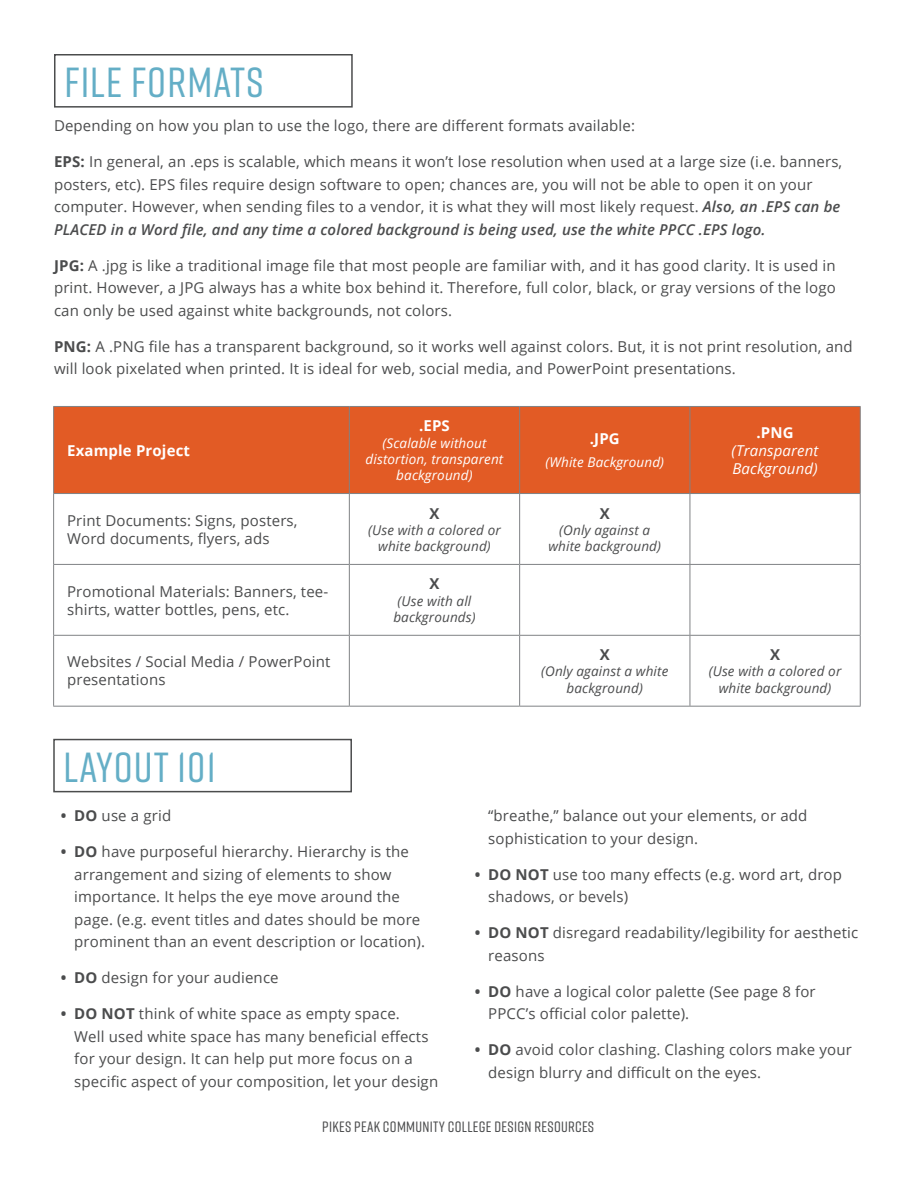
<style>
.page{position:relative;width:918px;height:1188px;background:#fff}
.page>*{position:absolute;margin:0;border:0;box-sizing:border-box;transform-origin:0 0}
.t1{font:500 42px "Rift";letter-spacing:.025em;color:#64aec6}
.Body_Copy{font:15px/22.5px "Open Sans";letter-spacing:.01em;color:#4b4c4d}
.t2{font:500 15px "Rift Soft";letter-spacing:.02em;color:#4b4c4d}
.Body_Copy-2{font:700 15px "Open Sans";letter-spacing:.01em;color:#fff}
.Body_Copy-3{font:italic 15px/18px "Open Sans";letter-spacing:.01em;color:#fff}
.Body_Copy-4{font:700 15px "Open Sans";color:#4b4c4d}
.Body_Copy-5{font:italic 13.5px/16.2px "Open Sans";letter-spacing:.01em;color:#4b4c4d;text-align:center}
.Body_Copy-6{font:italic 13.5px/16.2px "Open Sans";letter-spacing:.01em;color:#fff;text-align:center}
.s1{font-weight:700}
.s2{font-weight:600;font-style:italic}
</style>
<div class="page">
<div style="left:54px;top:54px;width:299px;height:54px;border:2px solid #4b4c4d"></div>
<div style="left:53px;top:739px;width:299px;height:53px;border:2px solid #4b4c4d"></div>
<div style="left:54px;top:407px;width:806px;height:86px;background:#e25b25"></div>
<hr style="left:53px;top:406px;width:296px;height:1px;background:#808285">
<hr style="left:53px;top:407px;width:1px;height:86px;background:#808285">
<hr style="left:349px;top:406px;width:171px;height:1px;background:#808285">
<hr style="left:349px;top:407px;width:1px;height:86px;background:#808285">
<hr style="left:520px;top:406px;width:170px;height:1px;background:#808285">
<hr style="left:519px;top:407px;width:1px;height:86px;background:#808285">
<hr style="left:690px;top:406px;width:171px;height:1px;background:#808285">
<hr style="left:690px;top:407px;width:1px;height:86px;background:#808285">
<hr style="left:860px;top:407px;width:1px;height:86px;background:#808285">
<hr style="left:53px;top:493px;width:296px;height:1px;background:#808285">
<hr style="left:53px;top:494px;width:1px;height:70px;background:#808285">
<hr style="left:349px;top:493px;width:171px;height:1px;background:#808285">
<hr style="left:349px;top:494px;width:1px;height:70px;background:#808285">
<hr style="left:520px;top:493px;width:170px;height:1px;background:#808285">
<hr style="left:519px;top:494px;width:1px;height:70px;background:#808285">
<hr style="left:690px;top:493px;width:171px;height:1px;background:#808285">
<hr style="left:690px;top:494px;width:1px;height:70px;background:#808285">
<hr style="left:860px;top:494px;width:1px;height:70px;background:#808285">
<hr style="left:53px;top:564px;width:296px;height:1px;background:#808285">
<hr style="left:53px;top:565px;width:1px;height:70px;background:#808285">
<hr style="left:349px;top:564px;width:171px;height:1px;background:#808285">
<hr style="left:349px;top:565px;width:1px;height:70px;background:#808285">
<hr style="left:520px;top:564px;width:170px;height:1px;background:#808285">
<hr style="left:519px;top:565px;width:1px;height:70px;background:#808285">
<hr style="left:690px;top:564px;width:171px;height:1px;background:#808285">
<hr style="left:690px;top:565px;width:1px;height:70px;background:#808285">
<hr style="left:860px;top:565px;width:1px;height:70px;background:#808285">
<hr style="left:53px;top:635px;width:296px;height:1px;background:#808285">
<hr style="left:53px;top:636px;width:1px;height:70px;background:#808285">
<hr style="left:349px;top:635px;width:171px;height:1px;background:#808285">
<hr style="left:349px;top:636px;width:1px;height:70px;background:#808285">
<hr style="left:520px;top:635px;width:170px;height:1px;background:#808285">
<hr style="left:519px;top:636px;width:1px;height:70px;background:#808285">
<hr style="left:690px;top:635px;width:171px;height:1px;background:#808285">
<hr style="left:690px;top:636px;width:1px;height:70px;background:#808285">
<hr style="left:860px;top:636px;width:1px;height:70px;background:#808285">
<hr style="left:53px;top:706px;width:296px;height:1px;background:#808285">
<hr style="left:349px;top:706px;width:171px;height:1px;background:#808285">
<hr style="left:520px;top:706px;width:170px;height:1px;background:#808285">
<hr style="left:690px;top:706px;width:171px;height:1px;background:#808285">
<h1 class="t1" style="left:64px;top:53px;width:201px">FILE FORMATS</h1>
<p class="Body_Copy" style="left:54px;top:114px;width:583px">Depending on how you plan to use the logo, there are different formats available:</p>
<p class="Body_Copy" style="left:54px;top:150px;width:790px"><span class="s1">EPS:</span> In general, an .eps is scalable, which means it won’t lose resolution when used at a large size (i.e. banners, posters, etc). EPS files require design software to open; chances are, you will not be able to open it on your computer. However, when sending files to a vendor, it is what they will most likely request. <span class="s2">Also, an .EPS can be PLACED in a Word file, and any time a colored background is being used, use the white PPCC .EPS logo.</span></p>
<p class="Body_Copy" style="left:54px;top:254px;width:783px;text-align:justify"><span class="s1">JPG:</span> A .jpg is like a traditional image file that most people are familiar with, and it has good clarity. It is used in print. However, a JPG always has a white box behind it. Therefore, full color, black, or gray versions of the logo can only be used against white backgrounds, not colors.</p>
<p class="Body_Copy" style="left:54px;top:335px;width:800px"><span class="s1">PNG:</span> A .PNG file has a transparent background, so it works well against colors. But, it is not print resolution, and will look pixelated when printed. It is ideal for web, social media, and PowerPoint presentations.</p>
<p class="Body_Copy-2" style="left:67px;top:440px;width:124px">Example Project</p>
<p class="Body_Copy" style="left:67px;top:511px;width:232px;line-height:18px">Print Documents: Signs, posters,<br>Word documents, flyers, ads</p>
<p class="Body_Copy" style="left:67px;top:582px;width:263px;line-height:18px">Promotional Materials: Banners, tee&shy;shirts, watter bottles, pens, etc.</p>
<p class="Body_Copy" style="left:67px;top:653px;width:265px;line-height:18px">Websites / Social Media / PowerPoint presentations</p>
<h1 class="t1" style="left:64px;top:738px;width:154px">LAYOUT 101</h1>
<p class="Body_Copy-2" style="left:419px;top:415px;width:32px">.EPS</p>
<p class="Body_Copy-6" style="left:366px;top:434px;width:139px">(Scalable without distortion, transparent background)</p>
<p class="Body_Copy-2" style="left:590px;top:428px;width:31px">.JPG</p>
<p class="Body_Copy-6" style="left:545px;top:454px;width:120px">(White Background)</p>
<p class="Body_Copy-4" style="left:429px;top:502px;width:12px">X</p>
<p class="Body_Copy-5" style="left:368px;top:521px;width:134px">(Use with a colored or white background)</p>
<p class="Body_Copy-4" style="left:429px;top:573px;width:12px">X</p>
<p class="Body_Copy-5" style="left:393px;top:592px;width:84px">(Use with all backgrounds)</p>
<p class="Body_Copy-4" style="left:600px;top:502px;width:12px">X</p>
<p class="Body_Copy-5" style="left:549px;top:521px;width:114px">(Only against a white background)</p>
<p class="Body_Copy-4" style="left:600px;top:644px;width:12px">X</p>
<p class="Body_Copy-5" style="left:541px;top:663px;width:129px">(Only against a white background)</p>
<p class="Body_Copy-2" style="left:756px;top:422px;width:39px">.PNG</p>
<p class="Body_Copy-3" style="left:732px;top:441px;width:88px">(Transparent<br>Background)</p>
<p class="Body_Copy-4" style="left:770px;top:644px;width:12px">X</p>
<p class="Body_Copy-5" style="left:709px;top:663px;width:134px">(Use with a colored or white background)</p>
<p class="Body_Copy" style="left:61px;top:804px;width:112px"><span class="s1">• DO</span> use a grid</p>
<p class="Body_Copy" style="left:74px;top:840px;width:352px;text-indent:-14px"><span class="s1">• DO</span> have purposeful hierarchy. Hierarchy is the arrangement and sizing of elements to show importance. It helps the eye move around the page. (e.g. event titles and dates should be more prominent than an event description or location).</p>
<p class="Body_Copy" style="left:61px;top:966px;width:219px"><span class="s1">• DO</span> design for your audience</p>
<p class="Body_Copy" style="left:74px;top:1002px;width:365px;text-indent:-14px"><span class="s1">• DO NOT</span> think of white space as empty space.<br>Well used white space has many beneficial effects for your design. It can help put more focus on a specific aspect of your composition, let your design</p>
<p class="Body_Copy" style="left:488px;top:804px;width:321px">“breathe,” balance out your elements, or add sophistication to your design.</p>
<p class="Body_Copy" style="left:488px;top:863px;width:355px;text-indent:-14px"><span class="s1">• DO NOT</span> use too many effects (e.g. word art, drop shadows, or bevels)</p>
<p class="Body_Copy" style="left:488px;top:921px;width:372px;text-indent:-14px"><span class="s1">• DO NOT</span> disregard readability/legibility for aesthetic reasons</p>
<p class="Body_Copy" style="left:488px;top:980px;width:329px;text-indent:-14px"><span class="s1">• DO</span> have a logical color palette (See page 8 for<br>PPCC’s official color palette).</p>
<p class="Body_Copy" style="left:488px;top:1038px;width:365px;text-indent:-14px"><span class="s1">• DO</span> avoid color clashing. Clashing colors make your design blurry and difficult on the eyes.</p>
<p class="t2" style="left:322px;top:1116px;width:273px">PIKES PEAK COMMUNITY COLLEGE DESIGN RESOURCES</p>
</div>
